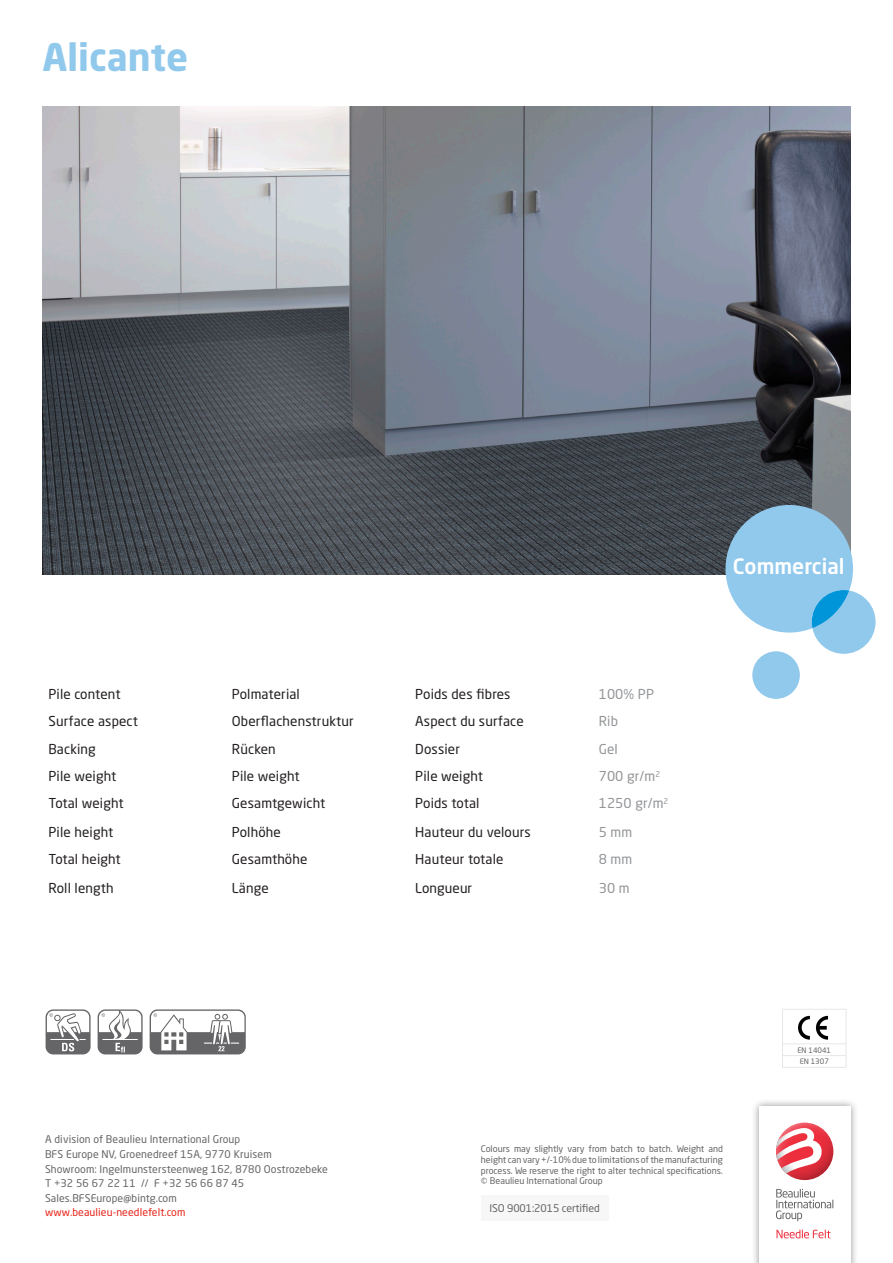
<style>
.page{position:relative;width:893px;height:1263px;background:#fff}
.page>*{position:absolute;margin:0;border:0;box-sizing:border-box;transform-origin:0 0}
._01_Titel_work{font:700 37.5px "Neo Sans Pro";color:#91c9ed}
.t1{font:500 21px "Neo Sans Pro";color:#fff}
._03_Technical_data_i{font:13.5px "Neo Sans Pro";letter-spacing:.01em;color:#231f20}
._03_Technical_data_i-2{font:13.5px "Neo Sans Pro";letter-spacing:.01em;color:#939598}
.t2{font:10.5px/14.5px "Neo Sans Pro";letter-spacing:.01em;color:#656568}
.t3{font:10.5px "Neo Sans Pro";letter-spacing:.01em;color:#e72419}
.t4{font:10.5px "Neo Sans Pro";letter-spacing:-.01em;color:#656568}
.t5{font:9px/10.8px "Neo Sans Pro";color:#656568;text-align:justify}
._01_Titel_work-2{font:7.5px "Neo Sans Pro";color:#656568}
</style>
<div class="page">
<img style="left:43px;top:106px;width:807px;height:468px">
<hr style="left:782px;top:1009px;width:64px;height:1px;background:#e6e7e9">
<hr style="left:782px;top:1009px;width:1px;height:35px;background:#e6e7e9">
<hr style="left:846px;top:1009px;width:1px;height:35px;background:#e6e7e9">
<hr style="left:782px;top:1055px;width:64px;height:1px;background:#e6e7e9">
<svg style="left:782px;top:1044px;width:1px;height:23px"></svg>
<svg style="left:846px;top:1044px;width:1px;height:23px"></svg>
<hr style="left:782px;top:1067px;width:64px;height:1px;background:#e6e7e9">
<hr style="left:782px;top:1043px;width:64px;height:1px;background:#e6e7e9">
<svg style="left:798px;top:1016px;width:30px;height:24px"></svg>
<div style="left:481px;top:1195px;width:127px;height:25px;background:#f7f7f8"></div>
<div style="left:751px;top:1098px;width:108px;height:165px;background:#231f20;opacity:.5"></div>
<div style="left:759px;top:1106px;width:91px;height:157px;background:#fff"></div>
<svg style="left:776px;top:1189px;width:57px;height:32px"></svg>
<svg style="left:776px;top:1123px;width:57px;height:57px"></svg>
<svg style="left:776px;top:1128px;width:46px;height:45px"></svg>
<svg style="left:776px;top:1230px;width:54px;height:8px"></svg>
<div style="left:752px;top:651px;width:48px;height:48px;background:#91c9ed;border-radius:50%"></div>
<svg style="left:725px;top:505px;width:151px;height:149px"></svg>
<p class="_01_Titel_work" style="left:43px;top:33px;width:147px">Alicante</p>
<p class="_03_Technical_data_i" style="left:49px;top:686px;width:74px">Pile content</p>
<p class="_03_Technical_data_i" style="left:232px;top:686px;width:70px">Polmaterial</p>
<p class="_03_Technical_data_i" style="left:415px;top:686px;width:97px">Poids des fibres</p>
<p class="_03_Technical_data_i-2" style="left:599px;top:686px;width:57px">100% PP</p>
<p class="_03_Technical_data_i" style="left:49px;top:713px;width:91px">Surface aspect</p>
<p class="_03_Technical_data_i" style="left:232px;top:713px;width:123px">Oberflachenstruktur</p>
<p class="_03_Technical_data_i" style="left:415px;top:713px;width:110px">Aspect du surface</p>
<p class="_03_Technical_data_i-2" style="left:599px;top:713px;width:21px">Rib</p>
<p class="_03_Technical_data_i" style="left:49px;top:740px;width:49px">Backing</p>
<p class="_03_Technical_data_i" style="left:232px;top:740px;width:45px">Rücken</p>
<p class="_03_Technical_data_i" style="left:415px;top:740px;width:46px">Dossier</p>
<p class="_03_Technical_data_i-2" style="left:599px;top:740px;width:21px">Gel</p>
<p class="_03_Technical_data_i" style="left:49px;top:768px;width:69px">Pile weight</p>
<p class="_03_Technical_data_i" style="left:232px;top:768px;width:69px">Pile weight</p>
<p class="_03_Technical_data_i" style="left:415px;top:768px;width:69px">Pile weight</p>
<p class="_03_Technical_data_i-2" style="left:599px;top:768px;width:63px">700 gr/m<sup>2</sup></p>
<p class="_03_Technical_data_i" style="left:49px;top:795px;width:77px">Total weight</p>
<p class="_03_Technical_data_i" style="left:232px;top:795px;width:95px">Gesamtgewicht</p>
<p class="_03_Technical_data_i" style="left:415px;top:795px;width:66px">Poids total</p>
<p class="_03_Technical_data_i-2" style="left:599px;top:795px;width:71px">1250 gr/m<sup>2</sup></p>
<p class="_03_Technical_data_i" style="left:49px;top:824px;width:66px">Pile height</p>
<p class="_03_Technical_data_i" style="left:232px;top:824px;width:50px">Polhöhe</p>
<p class="_03_Technical_data_i" style="left:415px;top:824px;width:117px">Hauteur du velours</p>
<p class="_03_Technical_data_i-2" style="left:599px;top:824px;width:35px">5 mm</p>
<p class="_03_Technical_data_i" style="left:49px;top:851px;width:74px">Total height</p>
<p class="_03_Technical_data_i" style="left:232px;top:851px;width:77px">Gesamthöhe</p>
<p class="_03_Technical_data_i" style="left:415px;top:851px;width:90px">Hauteur totale</p>
<p class="_03_Technical_data_i-2" style="left:599px;top:851px;width:35px">8 mm</p>
<p class="_03_Technical_data_i" style="left:49px;top:879px;width:67px">Roll length</p>
<p class="_03_Technical_data_i" style="left:232px;top:879px;width:38px">Länge</p>
<p class="_03_Technical_data_i" style="left:415px;top:879px;width:58px">Longueur</p>
<p class="_03_Technical_data_i-2" style="left:599px;top:879px;width:32px">30 m</p>
<h2 class="t1" style="left:733px;top:553px;width:113px">Commercial</h2>
<p class="t2" style="left:45px;top:1132px;width:284px">A division of Beaulieu International Group<br>BFS Europe NV, Groenedreef 15A, 9770 Kruisem<br>Showroom: Ingelmunstersteenweg 162, 8780 Oostrozebeke T +32 56 67 22 11 // F +32 56 66 87 45<br>Sales.BFSEurope@bintg.com</p>
<p class="t3" style="left:45px;top:1206px;width:142px">www.beaulieu-needlefelt.com</p>
<p class="t5" style="left:481px;top:1143px;width:243px">Colours may slightly vary from batch to batch. Weight and height can vary +/-10% due to limitations of the manufacturing process. We reserve the right to alter technical specifications. © Beaulieu International Group</p>
<p class="t4" style="left:489px;top:1202px;width:112px">ISO 9001:2015 certified</p>
<p class="_01_Titel_work-2" style="left:797px;top:1045px;width:35px">EN 14041</p>
<p class="_01_Titel_work-2" style="left:800px;top:1057px;width:31px">EN 1307</p>
</div>
